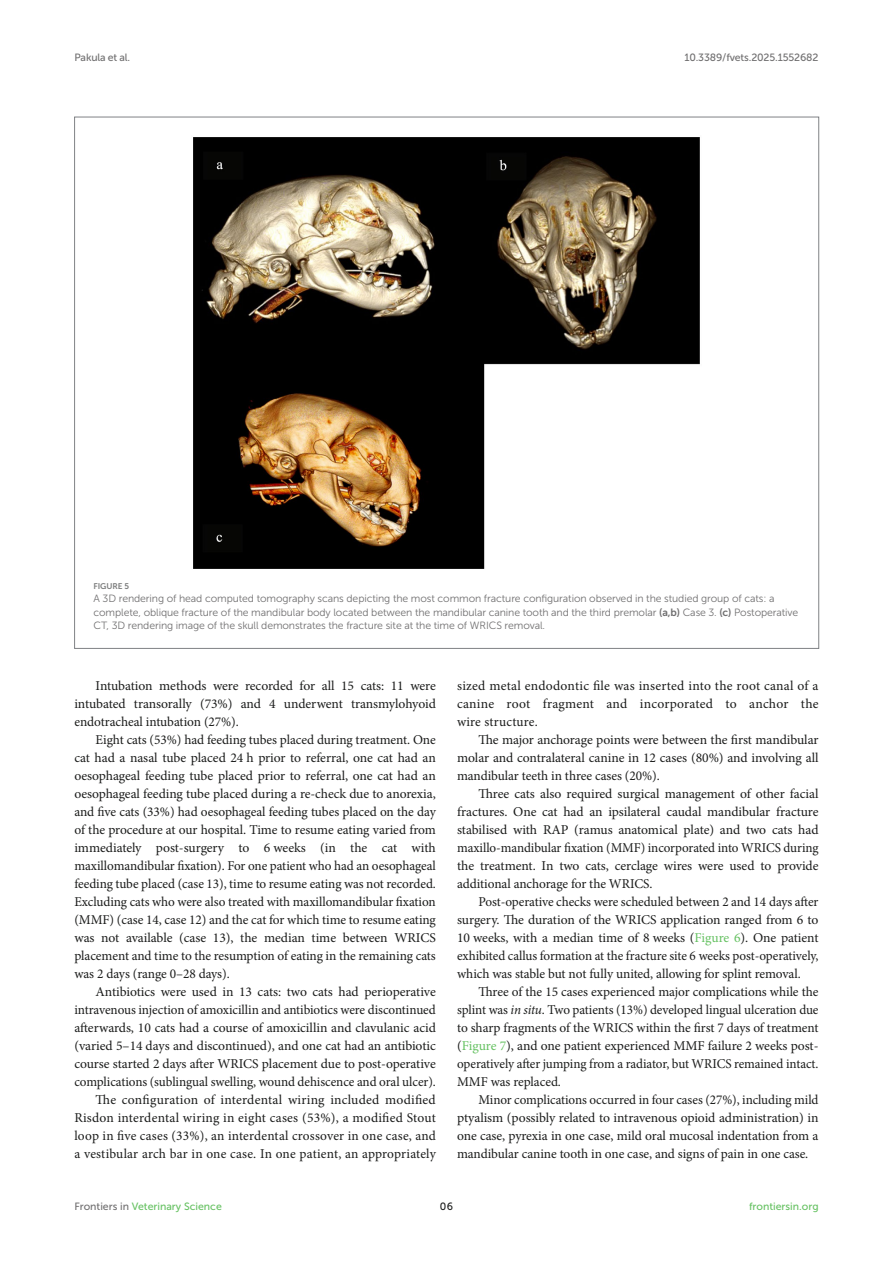
<style>
.page{position:relative;width:893px;height:1263px;background:#fff}
.page>*{position:absolute;margin:0;border:0;box-sizing:border-box;transform-origin:0 0}
.TEXT{font:13.5px/18px "Minion Pro";letter-spacing:-.005em;color:#1b1c1b;text-align:justify}
.FIG_LEG{font:10.5px/13.5px "Museo Sans 300";letter-spacing:-.01em;color:#706f70}
.t1{font:10.5px "Museo Sans 500";color:#65c161}
.t2{font:10.5px "Museo Sans 500";letter-spacing:-.015em;color:#706f70}
.t3{font:10.5px "Museo Sans 500";color:#1b1c1b}
.FIG_HD{font:8.25px "Museo Sans 700";letter-spacing:-.01em;color:#7e7f7f}
.s1{font-family:"Museo Sans 700"}
.s2{color:#65c161}
.s3{font-style:italic}
.s4{color:#706f70}
</style>
<div class="page">
<img style="left:193px;top:137px;width:507px;height:432px">
<p class="t2" style="left:74px;top:51px;width:57px">Pakula et al.</p>
<p class="t2" style="left:684px;top:51px;width:136px">10.3389/fvets.2025.1552682</p>
<p class="FIG_HD" style="left:94px;top:581px;width:37px">FIGURE 5</p>
<p class="FIG_LEG" style="left:94px;top:592px;width:706px">A 3D rendering of head computed tomography scans depicting the most common fracture configuration observed in the studied group of cats: a complete, oblique fracture of the mandibular body located between the mandibular canine tooth and the third premolar <span class="s1">(a,b)</span> Case 3. <span class="s1">(c)</span> Postoperative<br>CT, 3D rendering image of the skull demonstrates the fracture site at the time of WRICS removal.</p>
<p class="TEXT" style="left:74px;top:677px;width:363px;text-indent:21px">Intubation methods were recorded for all 15 cats: 11 were intubated transorally (73%) and 4 underwent transmylohyoid endotracheal intubation (27%).</p>
<p class="TEXT" style="left:74px;top:731px;width:363px;text-indent:21px">Eight cats (53%) had feeding tubes placed during treatment. One cat had a nasal tube placed 24 h prior to referral, one cat had an oesophageal feeding tube placed prior to referral, one cat had an oesophageal feeding tube placed during a re-check due to anorexia, and five cats (33%) had oesophageal feeding tubes placed on the day of the procedure at our hospital. Time to resume eating varied from immediately post-surgery to 6 weeks (in the cat with maxillomandibular fixation). For one patient who had an oesophageal feeding tube placed (case 13), time to resume eating was not recorded.<br>Excluding cats who were also treated with maxillomandibular fixation (MMF) (case 14, case 12) and the cat for which time to resume eating was not available (case 13), the median time between WRICS placement and time to the resumption of eating in the remaining cats was 2 days (range 0–28 days).</p>
<p class="TEXT" style="left:74px;top:983px;width:363px;text-indent:21px">Antibiotics were used in 13 cats: two cats had perioperative intravenous injection of amoxicillin and antibiotics were discontinued afterwards, 10 cats had a course of amoxicillin and clavulanic acid (varied 5–14 days and discontinued), and one cat had an antibiotic course started 2 days after WRICS placement due to post-operative complications (sublingual swelling, wound dehiscence and oral ulcer).</p>
<p class="TEXT" style="left:74px;top:1091px;width:363px;text-indent:21px">The configuration of interdental wiring included modified Risdon interdental wiring in eight cases (53%), a modified Stout loop in five cases (33%), an interdental crossover in one case, and a vestibular arch bar in one case. In one patient, an appropriately</p>
<p class="TEXT" style="left:457px;top:677px;width:363px">sized metal endodontic file was inserted into the root canal of a canine root fragment and incorporated to anchor the wire structure.</p>
<p class="TEXT" style="left:457px;top:731px;width:363px;text-indent:21px">The major anchorage points were between the first mandibular molar and contralateral canine in 12 cases (80%) and involving all mandibular teeth in three cases (20%).</p>
<p class="TEXT" style="left:457px;top:785px;width:363px;text-indent:21px">Three cats also required surgical management of other facial fractures. One cat had an ipsilateral caudal mandibular fracture stabilised with RAP (ramus anatomical plate) and two cats had maxillo-mandibular fixation (MMF) incorporated into WRICS during the treatment. In two cats, cerclage wires were used to provide additional anchorage for the WRICS.</p>
<p class="TEXT" style="left:457px;top:893px;width:363px;text-indent:21px">Post-operative checks were scheduled between 2 and 14 days after surgery. The duration of the WRICS application ranged from 6 to 10 weeks, with a median time of 8 weeks (<span class="s2">Figure 6</span>). One patient exhibited callus formation at the fracture site 6 weeks post-operatively, which was stable but not fully united, allowing for splint removal.</p>
<p class="TEXT" style="left:457px;top:983px;width:363px;text-indent:21px">Three of the 15 cases experienced major complications while the splint was <span class="s3">in situ</span>. Two patients (13%) developed lingual ulceration due to sharp fragments of the WRICS within the first 7 days of treatment (<span class="s2">Figure 7</span>), and one patient experienced MMF failure 2 weeks post&shy;operatively after jumping from a radiator, but WRICS remained intact.<br>MMF was replaced.</p>
<p class="TEXT" style="left:457px;top:1091px;width:363px;text-indent:21px">Minor complications occurred in four cases (27%), including mild ptyalism (possibly related to intravenous opioid administration) in one case, pyrexia in one case, mild oral mucosal indentation from a mandibular canine tooth in one case, and signs of pain in one case.</p>
<p class="t1" style="left:74px;top:1200px;width:149px"><span class="s4">Frontiers in</span> Veterinary Science</p>
<p class="t3" style="left:440px;top:1200px;width:15px">06</p>
<p class="t1" style="left:749px;top:1200px;width:71px">frontiersin.org</p>
</div>
